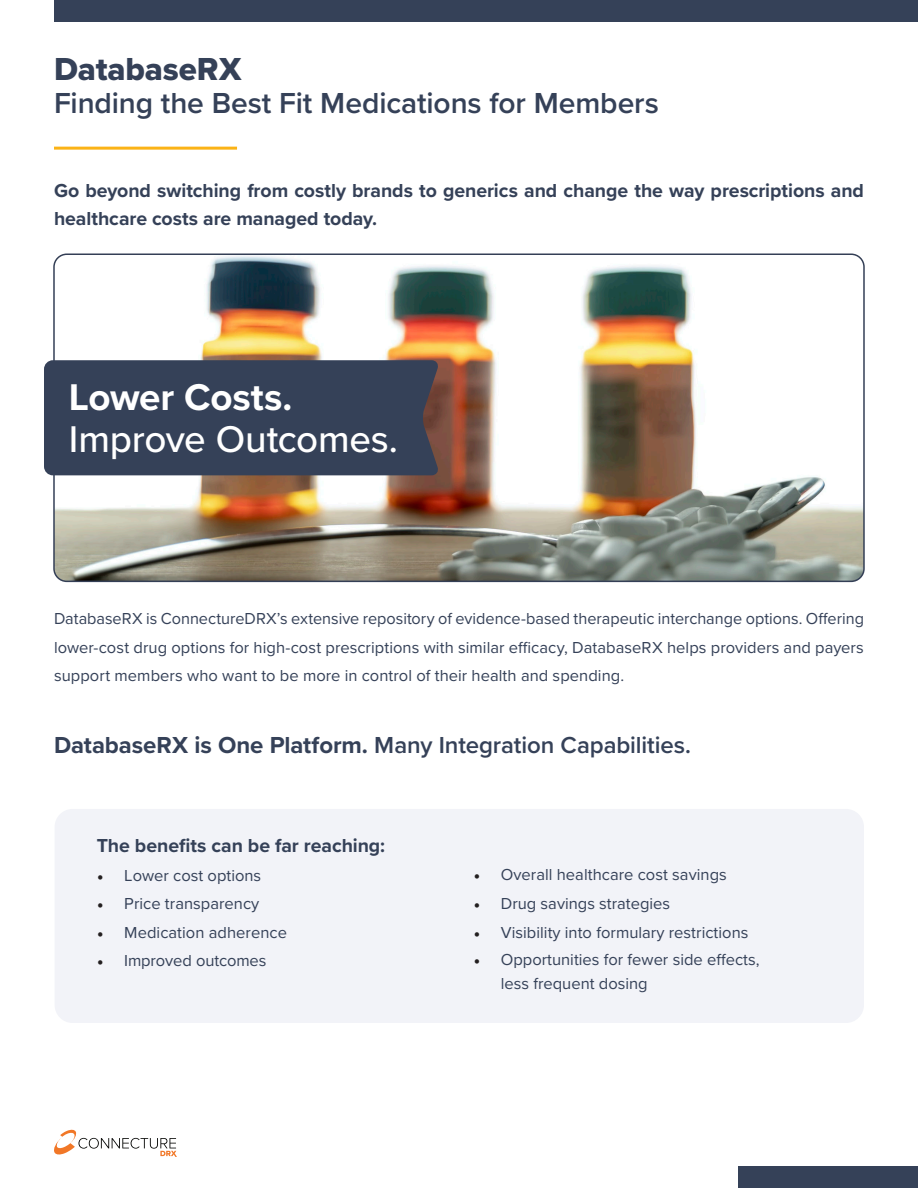
<style>
.page{position:relative;width:918px;height:1188px;background:#fff}
.page>*{position:absolute;margin:0;border:0;box-sizing:border-box;transform-origin:0 0}
.t1{font:500 38.55px "Proxima Nova";letter-spacing:-.005em;color:#fff}
.t2{font:700 38.55px "Proxima Nova";letter-spacing:-.005em;color:#fff}
.t3{font:33px "Proxima Nova Extrabld";letter-spacing:-.005em;color:#354158}
.t4{font:600 30px "Proxima Nova";letter-spacing:-.005em;color:#354158}
.t5{font:600 24px "Proxima Nova";letter-spacing:-.005em;color:#354158}
.t6{font:700 19.5px/28.5px "Proxima Nova";letter-spacing:-.005em;color:#354158}
.t7{font:16.5px/28.5px "Proxima Nova";color:#354158;text-align:justify}
.s1{font-weight:700}
.s2{font-family:"Minion Pro";color:#231f20}
</style>
<div class="page">
<div style="left:55px;top:809px;width:809px;height:214px;background:#f2f3f8;border-radius:18px"></div>
<div style="left:54px;top:0;width:864px;height:22px;background:#354158"></div>
<div style="left:739px;top:1166px;width:179px;height:22px;background:#354158"></div>
<hr style="left:54px;top:147px;width:183px;height:3px;background:#fbb316">
<svg style="left:54px;top:1129px;width:123px;height:28px"></svg>
<img style="left:54px;top:254px;width:810px;height:327px">
<div style="left:53px;top:254px;width:812px;height:328px;border:2px solid #343f56;border-radius:13px"></div>
<div style="left:44px;top:360px;width:395px;height:115px;background:#354158"></div>
<p class="t3" style="left:54px;top:44px;width:189px">DatabaseRX</p>
<p class="t4" style="left:54px;top:81px;width:606px">Finding the Best Fit Medications for Members</p>
<p class="t6" style="left:54px;top:175px;width:812px">Go beyond switching from costly brands to generics and change the way prescriptions and healthcare costs are managed today.</p>
<p class="t2" style="left:69px;top:368px;width:225px">Lower Costs.</p>
<p class="t1" style="left:69px;top:410px;width:331px">Improve Outcomes.</p>
<p class="t7" style="left:54px;top:604px;width:812px">DatabaseRX is ConnectureDRX’s extensive repository of evidence-based therapeutic interchange options. Offering lower-cost drug options for high-cost prescriptions with similar efficacy, DatabaseRX helps providers and payers support members who want to be more in control of their health and spending.</p>
<p class="t5" style="left:54px;top:728px;width:639px"><span class="s1">DatabaseRX is One Platform.</span> Many Integration Capabilities.</p>
<p class="t6" style="left:97px;top:831px;width:290px">The benefits can be far reaching:</p>
<p class="t7" style="left:97px;top:860px;width:166px"><span class="s2">•</span> Lower cost options</p>
<p class="t7" style="left:97px;top:889px;width:164px"><span class="s2">•</span> Price transparency</p>
<p class="t7" style="left:97px;top:917px;width:191px"><span class="s2">•</span> Medication adherence</p>
<p class="t7" style="left:97px;top:946px;width:171px"><span class="s2">•</span> Improved outcomes</p>
<p class="t7" style="left:474px;top:860px;width:255px"><span class="s2">•</span> Overall healthcare cost savings</p>
<p class="t7" style="left:474px;top:888px;width:198px"><span class="s2">•</span> Drug savings strategies</p>
<p class="t7" style="left:474px;top:917px;width:276px"><span class="s2">•</span> Visibility into formulary restrictions</p>
<p class="t7" style="left:501px;top:947px;width:260px;line-height:24px;text-indent:-27px"><span class="s2">•</span> Opportunities for fewer side effects, less frequent dosing</p>
</div>
